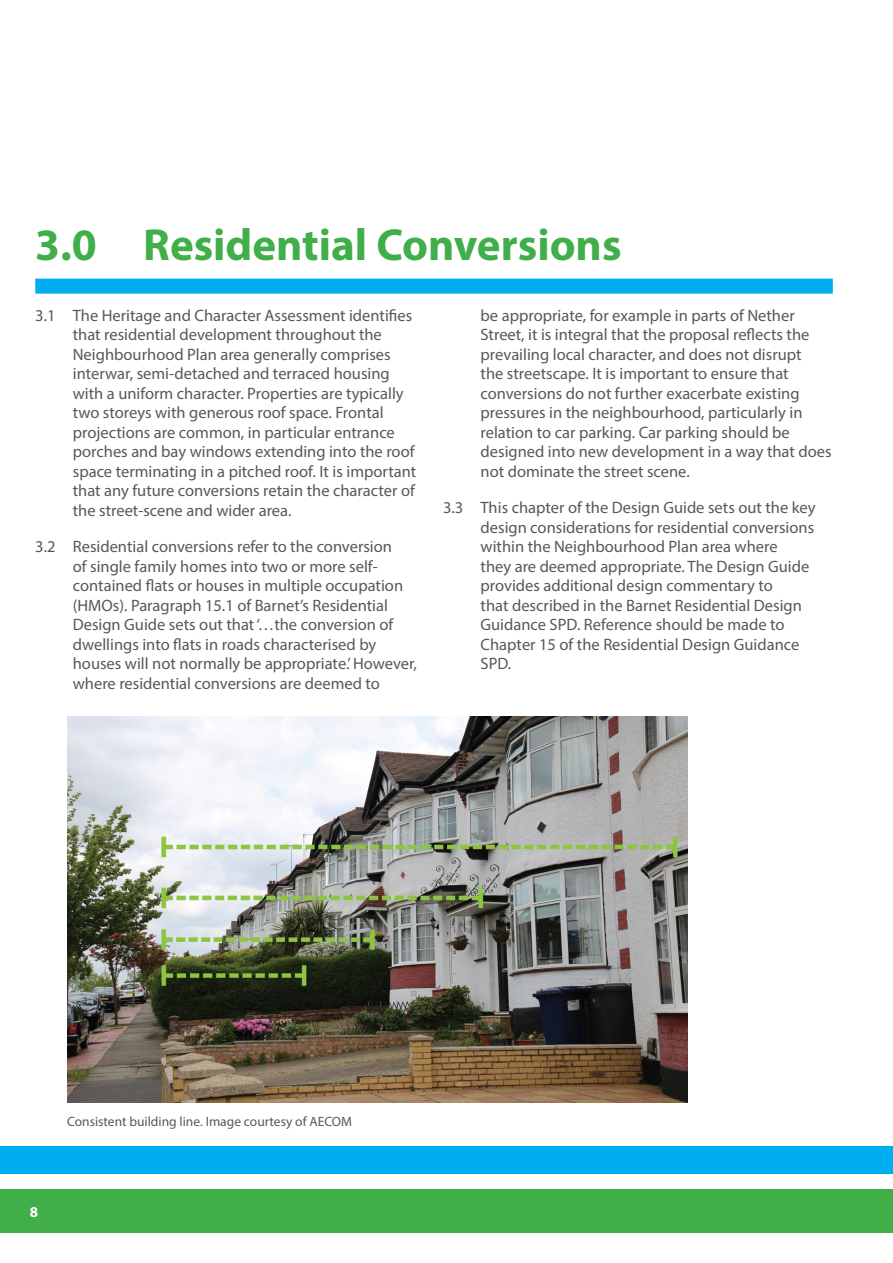
<style>
.page{position:relative;width:893px;height:1263px;background:#fff}
.page>*{position:absolute;margin:0;border:0;box-sizing:border-box;transform-origin:0 0}
.Heading_1{font:700 45px "Myriad Pro";color:#40ae49}
.t1{font:16.5px/19.5px "Myriad Pro";color:#57585a}
.t2{font:700 15px "Myriad Pro";color:#fff}
.t3{font:13.5px "Myriad Pro";color:#57585a}
</style>
<div class="page">
<div style="left:0;top:1189px;width:893px;height:44px;background:#40ae49"></div>
<div style="left:0;top:1146px;width:893px;height:27px;background:#00aeef"></div>
<div style="left:35px;top:279px;width:798px;height:15px;background:#00aeef"></div>
<img style="left:67px;top:716px;width:621px;height:387px">
<p class="Heading_1" style="left:35px;top:216px;width:588px">3.0 Residential Conversions</p>
<p class="t1" style="left:73px;top:305px;width:345px;text-indent:-38px">3.1 The Heritage and Character Assessment identifies that residential development throughout the Neighbourhood Plan area generally comprises interwar, semi-detached and terraced housing with a uniform character. Properties are typically two storeys with generous roof space. Frontal projections are common, in particular entrance porches and bay windows extending into the roof space terminating in a pitched roof. It is important that any future conversions retain the character of the street-scene and wider area.</p>
<p class="t1" style="left:73px;top:537px;width:346px;text-indent:-38px">3.2 Residential conversions refer to the conversion<br>of single family homes into two or more self&shy;contained flats or houses in multiple occupation (HMOs). Paragraph 15.1 of Barnet’s Residential Design Guide sets out that ‘…the conversion of dwellings into flats in roads characterised by houses will not normally be appropriate.’ However, where residential conversions are deemed to</p>
<p class="t1" style="left:481px;top:305px;width:353px">be appropriate, for example in parts of Nether Street, it is integral that the proposal reflects the prevailing local character, and does not disrupt<br>the streetscape. It is important to ensure that conversions do not further exacerbate existing pressures in the neighbourhood, particularly in relation to car parking. Car parking should be designed into new development in a way that does not dominate the street scene.</p>
<p class="t1" style="left:481px;top:498px;width:337px;text-indent:-38px">3.3 This chapter of the Design Guide sets out the key design considerations for residential conversions within the Neighbourhood Plan area where<br>they are deemed appropriate. The Design Guide provides additional design commentary to<br>that described in the Barnet Residential Design Guidance SPD. Reference should be made to Chapter 15 of the Residential Design Guidance SPD.</p>
<p class="t3" style="left:67px;top:1113px;width:286px">Consistent building line. Image courtesy of AECOM</p>
<p class="t2" style="left:30px;top:1202px;width:10px">8</p>
</div>
